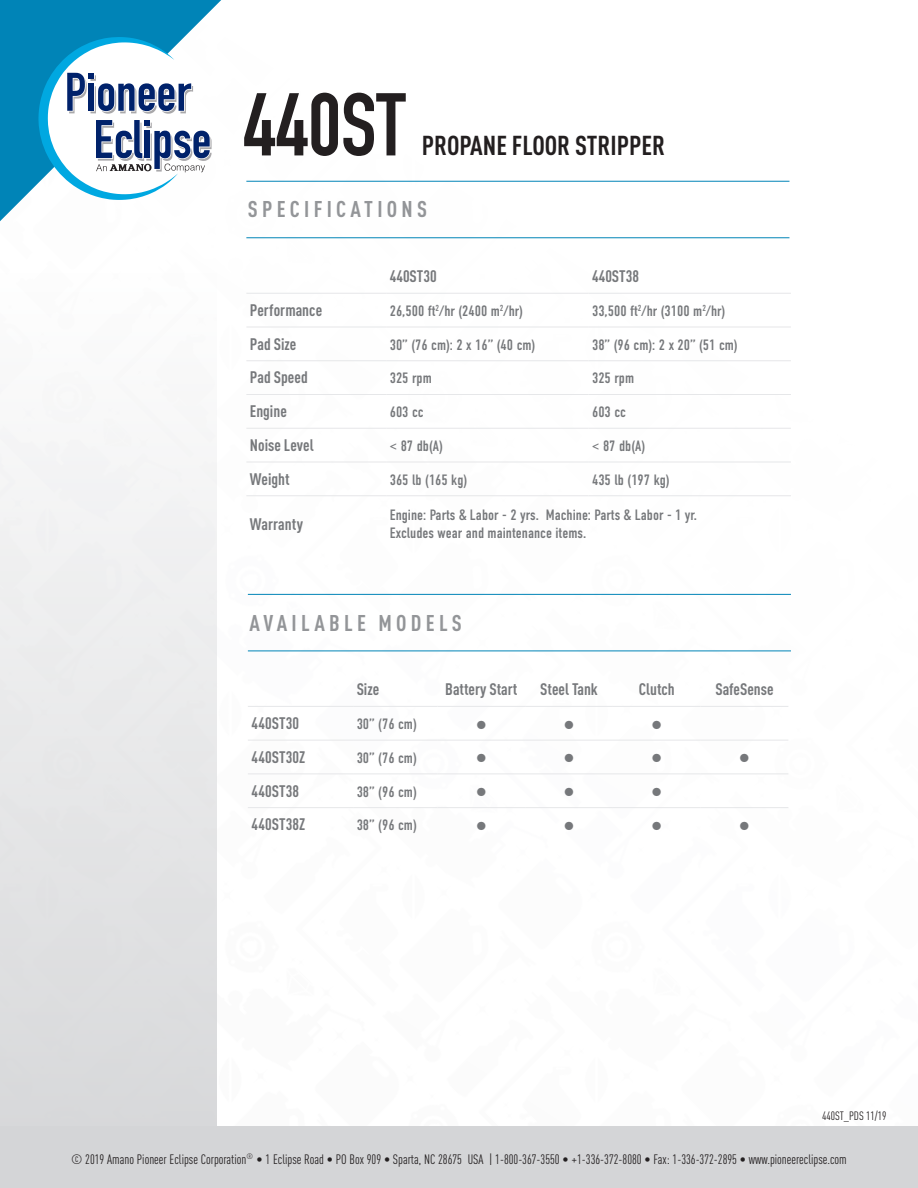
<style>
.page{position:relative;width:918px;height:1188px;background:#fff}
.page>*{position:absolute;margin:0;border:0;box-sizing:border-box;transform-origin:0 0}
.t1{font:700 87.45px "DIN Condensed";color:#231f20}
.t2{font:34.5px "DIN Condensed";color:#76787b}
.t3{font:700 27px "DIN Cond";color:#231f20}
.t4{font:700 22.5px "DIN Cond";letter-spacing:.19em;color:#939598}
.directions_body{font:700 16.5px "DIN Cond";color:#76787b}
.t5{font:15px "DIN Condensed";color:#76787b}
.t6{font:13.5px "DIN Cond";color:#231f20}
.t7{font:12px "DIN Cond";color:#231f20}
</style>
<div class="page">
<img style="left:217px;top:180px;width:701px;height:947px">
<div style="left:0;top:273px;width:217px;height:915px;background:linear-gradient(to bottom,#fdfdfd,#d4d5d7)"></div>
<div style="left:0;top:1127px;width:918px;height:61px;background:#d4d5d7"></div>
<svg style="left:0;top:0;width:221px;height:221px;fill:#0084b7"></svg>
<svg style="left:38px;top:37px;width:174px;height:163px"></svg>
<hr style="left:246px;top:181px;width:543px;height:1px;background:#0084b7">
<hr style="left:246px;top:237px;width:543px;height:1px;background:#0084b7">
<hr style="left:246px;top:293px;width:140px;height:1px;background:#e6e7e9">
<hr style="left:386px;top:293px;width:203px;height:1px;background:#e6e7e9">
<hr style="left:589px;top:293px;width:202px;height:1px;background:#e6e7e9">
<hr style="left:246px;top:327px;width:140px;height:1px;background:#e6e7e9">
<hr style="left:386px;top:327px;width:203px;height:1px;background:#e6e7e9">
<hr style="left:589px;top:327px;width:202px;height:1px;background:#e6e7e9">
<hr style="left:246px;top:360px;width:140px;height:1px;background:#e6e7e9">
<hr style="left:386px;top:360px;width:203px;height:1px;background:#e6e7e9">
<hr style="left:589px;top:360px;width:202px;height:1px;background:#e6e7e9">
<hr style="left:246px;top:394px;width:140px;height:1px;background:#e6e7e9">
<hr style="left:386px;top:394px;width:203px;height:1px;background:#e6e7e9">
<hr style="left:589px;top:394px;width:202px;height:1px;background:#e6e7e9">
<hr style="left:246px;top:428px;width:140px;height:1px;background:#e6e7e9">
<hr style="left:386px;top:428px;width:203px;height:1px;background:#e6e7e9">
<hr style="left:589px;top:428px;width:202px;height:1px;background:#e6e7e9">
<hr style="left:246px;top:462px;width:140px;height:1px;background:#e6e7e9">
<hr style="left:386px;top:462px;width:203px;height:1px;background:#e6e7e9">
<hr style="left:589px;top:462px;width:202px;height:1px;background:#e6e7e9">
<hr style="left:246px;top:495px;width:140px;height:1px;background:#e6e7e9">
<hr style="left:386px;top:495px;width:203px;height:1px;background:#e6e7e9">
<hr style="left:589px;top:495px;width:202px;height:1px;background:#e6e7e9">
<hr style="left:248px;top:594px;width:543px;height:1px;background:#0084b7">
<hr style="left:248px;top:651px;width:543px;height:1px;background:#0084b7">
<hr style="left:248px;top:706px;width:105px;height:1px;background:#e6e7e9">
<hr style="left:353px;top:706px;width:84px;height:1px;background:#e6e7e9">
<hr style="left:437px;top:706px;width:88px;height:1px;background:#e6e7e9">
<hr style="left:525px;top:706px;width:88px;height:1px;background:#e6e7e9">
<hr style="left:613px;top:706px;width:88px;height:1px;background:#e6e7e9">
<hr style="left:701px;top:706px;width:87px;height:1px;background:#e6e7e9">
<hr style="left:248px;top:740px;width:105px;height:1px;background:#e6e7e9">
<hr style="left:353px;top:740px;width:84px;height:1px;background:#e6e7e9">
<hr style="left:437px;top:740px;width:88px;height:1px;background:#e6e7e9">
<hr style="left:525px;top:740px;width:88px;height:1px;background:#e6e7e9">
<hr style="left:613px;top:740px;width:88px;height:1px;background:#e6e7e9">
<hr style="left:701px;top:740px;width:87px;height:1px;background:#e6e7e9">
<hr style="left:248px;top:774px;width:105px;height:1px;background:#e6e7e9">
<hr style="left:353px;top:774px;width:84px;height:1px;background:#e6e7e9">
<hr style="left:437px;top:774px;width:88px;height:1px;background:#e6e7e9">
<hr style="left:525px;top:774px;width:88px;height:1px;background:#e6e7e9">
<hr style="left:613px;top:774px;width:88px;height:1px;background:#e6e7e9">
<hr style="left:701px;top:774px;width:87px;height:1px;background:#e6e7e9">
<hr style="left:248px;top:807px;width:105px;height:1px;background:#e6e7e9">
<hr style="left:353px;top:807px;width:84px;height:1px;background:#e6e7e9">
<hr style="left:437px;top:807px;width:88px;height:1px;background:#e6e7e9">
<hr style="left:525px;top:807px;width:88px;height:1px;background:#e6e7e9">
<hr style="left:613px;top:807px;width:88px;height:1px;background:#e6e7e9">
<hr style="left:701px;top:807px;width:87px;height:1px;background:#e6e7e9">
<p class="t1" style="left:243px;top:66px;width:164px">440ST</p>
<p class="t3" style="left:422px;top:129px;width:245px">PROPANE FLOOR STRIPPER</p>
<p class="t4" style="left:248px;top:196px;width:181px">SPECIFICATIONS</p>
<p class="directions_body" style="left:390px;top:266px;width:48px">440ST30</p>
<p class="directions_body" style="left:592px;top:266px;width:48px">440ST38</p>
<p class="directions_body" style="left:250px;top:300px;width:74px">Performance</p>
<p class="t5" style="left:390px;top:302px;width:135px">26,500 ft<sup>2</sup>/hr (2400 m<sup>2</sup>/hr)</p>
<p class="t5" style="left:592px;top:302px;width:135px">33,500 ft<sup>2</sup>/hr (3100 m<sup>2</sup>/hr)</p>
<p class="directions_body" style="left:250px;top:334px;width:48px">Pad Size</p>
<p class="t5" style="left:390px;top:336px;width:147px">30” (76 cm): 2 x 16” (40 cm)</p>
<p class="t5" style="left:592px;top:336px;width:147px">38” (96 cm): 2 x 20” (51 cm)</p>
<p class="directions_body" style="left:250px;top:368px;width:59px">Pad Speed</p>
<p class="t5" style="left:390px;top:370px;width:44px">325 rpm</p>
<p class="t5" style="left:592px;top:370px;width:44px">325 rpm</p>
<p class="directions_body" style="left:250px;top:401px;width:38px">Engine</p>
<p class="t5" style="left:390px;top:404px;width:35px">603 cc</p>
<p class="t5" style="left:592px;top:404px;width:35px">603 cc</p>
<p class="directions_body" style="left:250px;top:435px;width:65px">Noise Level</p>
<p class="t5" style="left:390px;top:437px;width:55px">&lt; 87 db(A)</p>
<p class="t5" style="left:592px;top:437px;width:55px">&lt; 87 db(A)</p>
<p class="directions_body" style="left:250px;top:469px;width:41px">Weight</p>
<p class="t5" style="left:390px;top:471px;width:79px">365 lb (165 kg)</p>
<p class="t5" style="left:592px;top:471px;width:79px">435 lb (197 kg)</p>
<p class="directions_body" style="left:250px;top:514px;width:55px">Warranty</p>
<p class="t5" style="left:390px;top:507px;width:309px">Engine: Parts &amp; Labor - 2 yrs. Machine: Parts &amp; Labor - 1 yr.</p>
<p class="t5" style="left:390px;top:525px;width:198px">Excludes wear and maintenance items.</p>
<p class="t4" style="left:249px;top:609px;width:214px">AVAILABLE MODELS</p>
<p class="directions_body" style="left:357px;top:679px;width:24px">Size</p>
<p class="directions_body" style="left:445px;top:679px;width:74px">Battery Start</p>
<p class="directions_body" style="left:540px;top:679px;width:59px">Steel Tank</p>
<p class="directions_body" style="left:639px;top:679px;width:38px">Clutch</p>
<p class="directions_body" style="left:715px;top:679px;width:60px">SafeSense</p>
<p class="directions_body" style="left:251px;top:713px;width:49px">440ST30</p>
<p class="t5" style="left:357px;top:716px;width:62px">30” (76 cm)</p>
<p class="t2" style="left:474px;top:705px;width:17px">•</p>
<p class="t2" style="left:561px;top:705px;width:17px">•</p>
<p class="t2" style="left:649px;top:705px;width:17px">•</p>
<p class="directions_body" style="left:251px;top:747px;width:56px">440ST30Z</p>
<p class="t5" style="left:357px;top:749px;width:62px">30” (76 cm)</p>
<p class="t2" style="left:474px;top:739px;width:17px">•</p>
<p class="t2" style="left:561px;top:739px;width:17px">•</p>
<p class="t2" style="left:649px;top:739px;width:17px">•</p>
<p class="t2" style="left:737px;top:739px;width:17px">•</p>
<p class="directions_body" style="left:251px;top:781px;width:49px">440ST38</p>
<p class="t5" style="left:357px;top:783px;width:62px">38” (96 cm)</p>
<p class="t2" style="left:474px;top:773px;width:17px">•</p>
<p class="t2" style="left:561px;top:773px;width:17px">•</p>
<p class="t2" style="left:649px;top:773px;width:17px">•</p>
<p class="directions_body" style="left:251px;top:814px;width:56px">440ST38Z</p>
<p class="t5" style="left:357px;top:817px;width:62px">38” (96 cm)</p>
<p class="t2" style="left:474px;top:807px;width:17px">•</p>
<p class="t2" style="left:561px;top:807px;width:17px">•</p>
<p class="t2" style="left:649px;top:807px;width:17px">•</p>
<p class="t2" style="left:737px;top:807px;width:17px">•</p>
<p class="t7" style="left:822px;top:1108px;width:66px">440ST_PDS 11/19</p>
<p class="t6" style="left:71px;top:1151px;width:777px">© 2019 Amano Pioneer Eclipse Corporation<sup>®</sup> • 1 Eclipse Road • PO Box 909 • Sparta, NC 28675 USA | 1-800-367-3550 • +1-336-372-8080 • Fax: 1-336-372-2895 • www.pioneereclipse.com</p>
</div>
